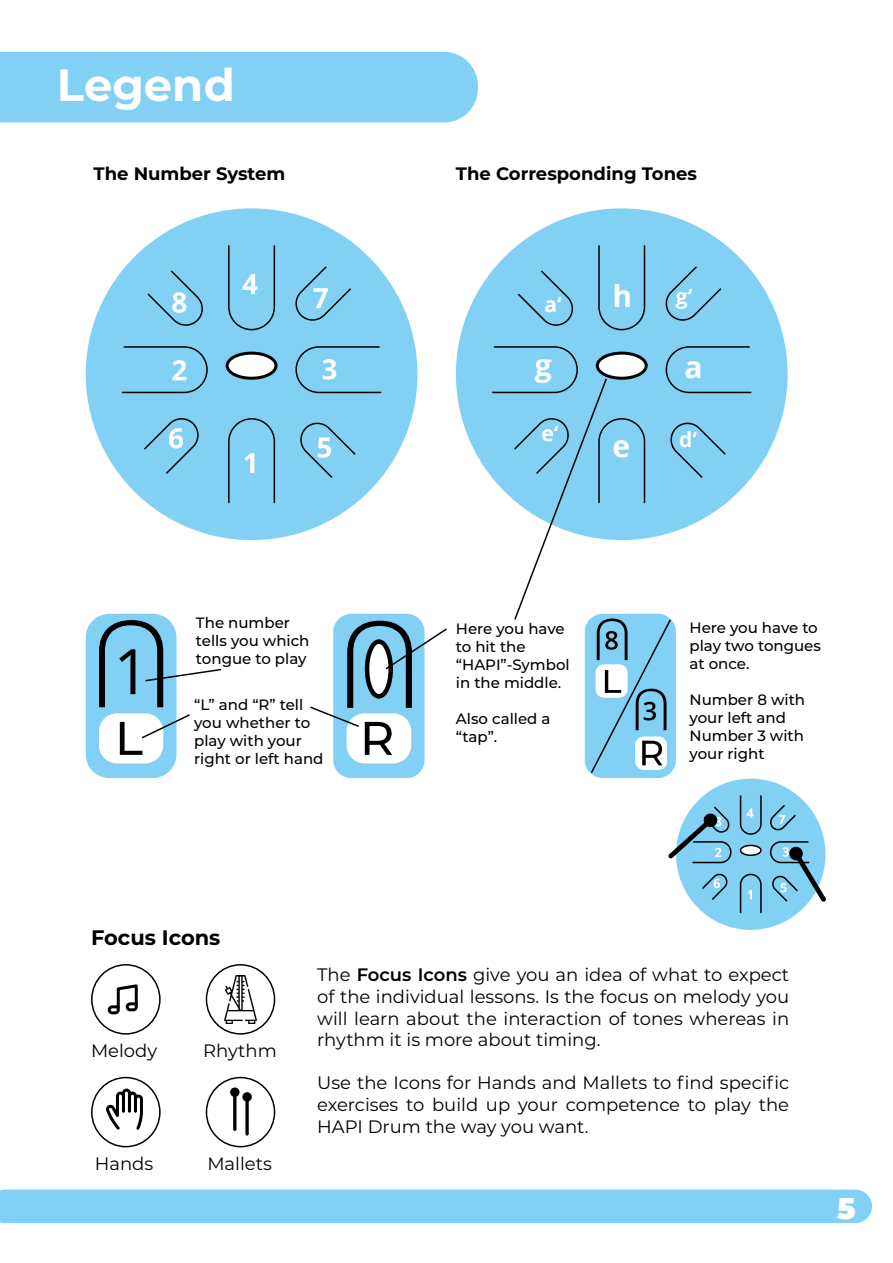
<style>
.page{position:relative;width:893px;height:1263px;background:#fff}
.page>*{position:absolute;margin:0;border:0;box-sizing:border-box;transform-origin:0 0}
.t1{font:700 45px "Montserrat";color:#fff}
.t2{font:700 30px "Open Sans";color:#fff}
.t3{font:900 30px "Montserrat";color:#fff}
.t4{font:700 21px "Montserrat";color:#000}
.t5{font:700 21px "Open Sans";color:#fff}
.t6{font:18px/21.6px "Montserrat";color:#000;text-align:justify}
.t7{font:700 18px "Montserrat";color:#000}
.t8{font:500 15px/18px "Montserrat";color:#000}
.s1{font-weight:600}
</style>
<div class="page">
<div style="left:0;top:52px;width:478px;height:70px;background:#83d0f5"></div>
<div style="left:0;top:1189px;width:872px;height:34px;background:#83d0f5"></div>
<div style="left:86px;top:614px;width:90px;height:164px;background:#83d0f5;border-radius:24px"></div>
<div style="left:99px;top:713px;width:64px;height:50px;background:#fff;border-radius:18px"></div>
<div style="left:333px;top:614px;width:92px;height:164px;background:#83d0f5;border-radius:18px"></div>
<div style="left:347px;top:713px;width:64px;height:50px;background:#fff;border-radius:18px"></div>
<div style="left:585px;top:614px;width:91px;height:164px;background:#83d0f5;border-radius:18px"></div>
<svg style="left:91px;top:213px;width:321px;height:322px;fill:#83d0f5"></svg>
<div style="left:227px;top:353px;width:49px;height:25px;background:#fff;border-radius:50%"></div>
<div style="left:226px;top:352px;width:52px;height:28px;border:3px solid #000;border-radius:50%"></div>
<svg style="left:244px;top:453px;width:10px;height:20px"></svg>
<svg style="left:172px;top:360px;width:14px;height:20px"></svg>
<svg style="left:322px;top:359px;width:14px;height:21px"></svg>
<svg style="left:242px;top:274px;width:16px;height:20px"></svg>
<svg style="left:318px;top:437px;width:13px;height:21px"></svg>
<svg style="left:169px;top:428px;width:14px;height:20px"></svg>
<svg style="left:313px;top:288px;width:15px;height:20px"></svg>
<svg style="left:172px;top:292px;width:14px;height:21px"></svg>
<svg style="left:461px;top:213px;width:321px;height:320px;fill:#83d0f5"></svg>
<div style="left:597px;top:353px;width:49px;height:25px;background:#fff;border-radius:50%"></div>
<div style="left:596px;top:352px;width:52px;height:28px;border:3px solid #000;border-radius:50%"></div>
<svg style="left:107px;top:984px;width:31px;height:31px"></svg>
<div style="left:91px;top:964px;width:70px;height:71px;border:2px solid #000;border-radius:50%"></div>
<svg style="left:206px;top:965px;width:69px;height:69px"></svg>
<div style="left:206px;top:964px;width:69px;height:71px;border:2px solid #000;border-radius:50%"></div>
<img style="left:217px;top:975px;width:47px;height:48px">
<svg style="left:106px;top:1088px;width:37px;height:42px"></svg>
<div style="left:91px;top:1077px;width:70px;height:70px;border:2px solid #000;border-radius:50%"></div>
<div style="left:206px;top:1077px;width:69px;height:70px;border:2px solid #000;border-radius:50%"></div>
<hr style="left:233px;top:1089px;width:3px;height:42px;background:#000;border-radius:2px">
<svg style="left:230px;top:1087px;width:10px;height:10px"></svg>
<svg style="left:245px;top:1094px;width:4px;height:41px"></svg>
<div style="left:242px;top:1092px;width:10px;height:9px;background:#000;border-radius:50%"></div>
<svg style="left:668px;top:781px;width:158px;height:146px"></svg>
<svg style="left:99px;top:620px;width:122px;height:87px"></svg>
<svg style="left:120px;top:713px;width:70px;height:42px"></svg>
<svg style="left:310px;top:621px;width:137px;height:134px"></svg>
<svg style="left:513px;top:377px;width:159px;height:398px"></svg>
<h1 class="t1" style="left:57px;top:53px;width:179px">Legend</h1>
<p class="t7" style="left:94px;top:161px;width:193px">The Number System</p>
<p class="t7" style="left:456px;top:161px;width:243px">The Corresponding Tones</p>
<p class="t5" style="left:544px;top:289px;width:19px">a‘</p>
<h2 class="t2" style="left:612px;top:275px;width:21px">h</h2>
<p class="t5" style="left:676px;top:281px;width:18px">g‘</p>
<h2 class="t2" style="left:535px;top:344px;width:18px">g</h2>
<h2 class="t2" style="left:685px;top:346px;width:20px">a</h2>
<p class="t5" style="left:541px;top:419px;width:18px">e‘</p>
<p class="t5" style="left:679px;top:424px;width:19px">d‘</p>
<h2 class="t2" style="left:612px;top:425px;width:19px">e</h2>
<p class="t8" style="left:196px;top:613px;width:115px">The number tells you which tongue to play</p>
<p class="t8" style="left:456px;top:619px;width:115px">Here you have to hit the “HAPI”-Symbol in the middle.</p>
<p class="t8" style="left:456px;top:709px;width:96px">Also called a “tap”.</p>
<p class="t8" style="left:194px;top:695px;width:131px">“L” and “R” tell you whether to play with your right or left hand</p>
<p class="t8" style="left:689px;top:618px;width:133px">Here you have to play two tongues at once.</p>
<p class="t8" style="left:689px;top:690px;width:117px">Number 8 with your left and<br>Number 3 with your right</p>
<p class="t4" style="left:91px;top:922px;width:131px">Focus Icons</p>
<p class="t6" style="left:91px;top:1039px;width:68px">Melody</p>
<p class="t6" style="left:203px;top:1039px;width:75px">Rhythm</p>
<p class="t6" style="left:95px;top:1152px;width:60px">Hands</p>
<p class="t6" style="left:207px;top:1152px;width:66px">Mallets</p>
<p class="t6" style="left:317px;top:964px;width:474px">The <span class="s1">Focus Icons</span> give you an idea of what to expect of the individual lessons. Is the focus on melody you will learn about the interaction of tones whereas in rhythm it is more about timing.</p>
<p class="t6" style="left:317px;top:1072px;width:474px">Use the Icons for Hands and Mallets to find specific exercises to build up your competence to play the HAPI Drum the way you want.</p>
<h2 class="t3" style="left:837px;top:1185px;width:20px">5</h2>
</div>
